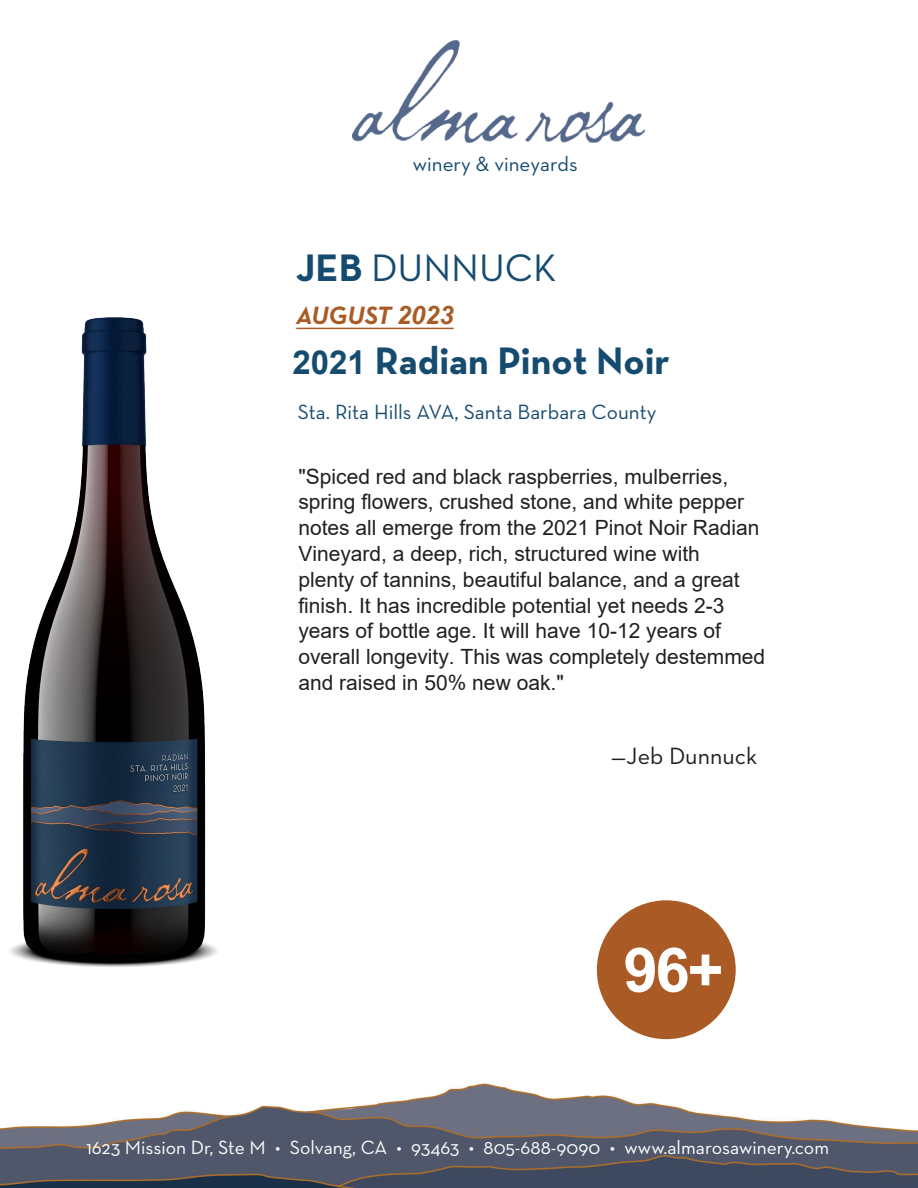
<style>
.page{position:relative;width:918px;height:1188px;background:#fff}
.page>*{position:absolute;margin:0;border:0;box-sizing:border-box;transform-origin:0 0}
.t1{font:700 61.5px "Arial";color:#fff}
.t2{font:700 39px "Neutra Text";color:#164b70}
.t3{font:39px "Neutra Text";color:#164b70}
.t4{font:italic 700 25.5px "Neutra Text";color:#aa5b25}
.t5{font:24px "Neutra Text";color:#231f20}
.t6{font:21px/25.8px "Arial";color:#231f20}
.t7{font:21px "Neutra Text";color:#164b70}
.t8{font:19.5px "Neutra Text";color:#fff}
.s1{font-weight:700}
.s2{font-family:"Arial"}
.s3{font-family:"Arial";font-size:33px}
</style>
<div class="page">
<img style="left:353px;top:41px;width:292px;height:103px">
<img style="left:0;top:1083px;width:918px;height:105px">
<div style="left:597px;top:900px;width:139px;height:139px;background:#aa5b25;border-radius:50%"></div>
<img style="left:10px;top:317px;width:208px;height:650px">
<hr style="left:296px;top:328px;width:158px;height:1px;background:#aa5b25">
<p class="t7" style="left:413px;top:151px;width:166px">winery &amp; vineyards</p>
<p class="t3" style="left:296px;top:244px;width:262px"><span class="s1">JEB</span> DUNNUCK</p>
<p class="t4" style="left:296px;top:300px;width:159px">AUGUST <span class="s2">2023</span></p>
<p class="t2" style="left:293px;top:336px;width:379px"><span class="s3">2021</span> Radian Pinot Noir</p>
<p class="t7" style="left:298px;top:399px;width:360px">Sta. Rita Hills AVA, Santa Barbara County</p>
<p class="t6" style="left:298px;top:463px;width:468px">"Spiced red and black raspberries, mulberries, spring flowers, crushed stone, and white pepper notes all emerge from the 2021 Pinot Noir Radian Vineyard, a deep, rich, structured wine with<br>plenty of tannins, beautiful balance, and a great finish. It has incredible potential yet needs 2-3 years of bottle age. It will have 10-12 years of overall longevity. This was completely destemmed and raised in 50% new oak."</p>
<p class="t5" style="left:611px;top:741px;width:147px">—Jeb Dunnuck</p>
<p class="t1" style="left:623px;top:927px;width:101px">96+</p>
<p class="t8" style="left:86px;top:1136px;width:744px">1623 Mission Dr, Ste M • Solvang, CA • 93463 • 805-688-9090 • www.almarosawinery.com</p>
</div>
